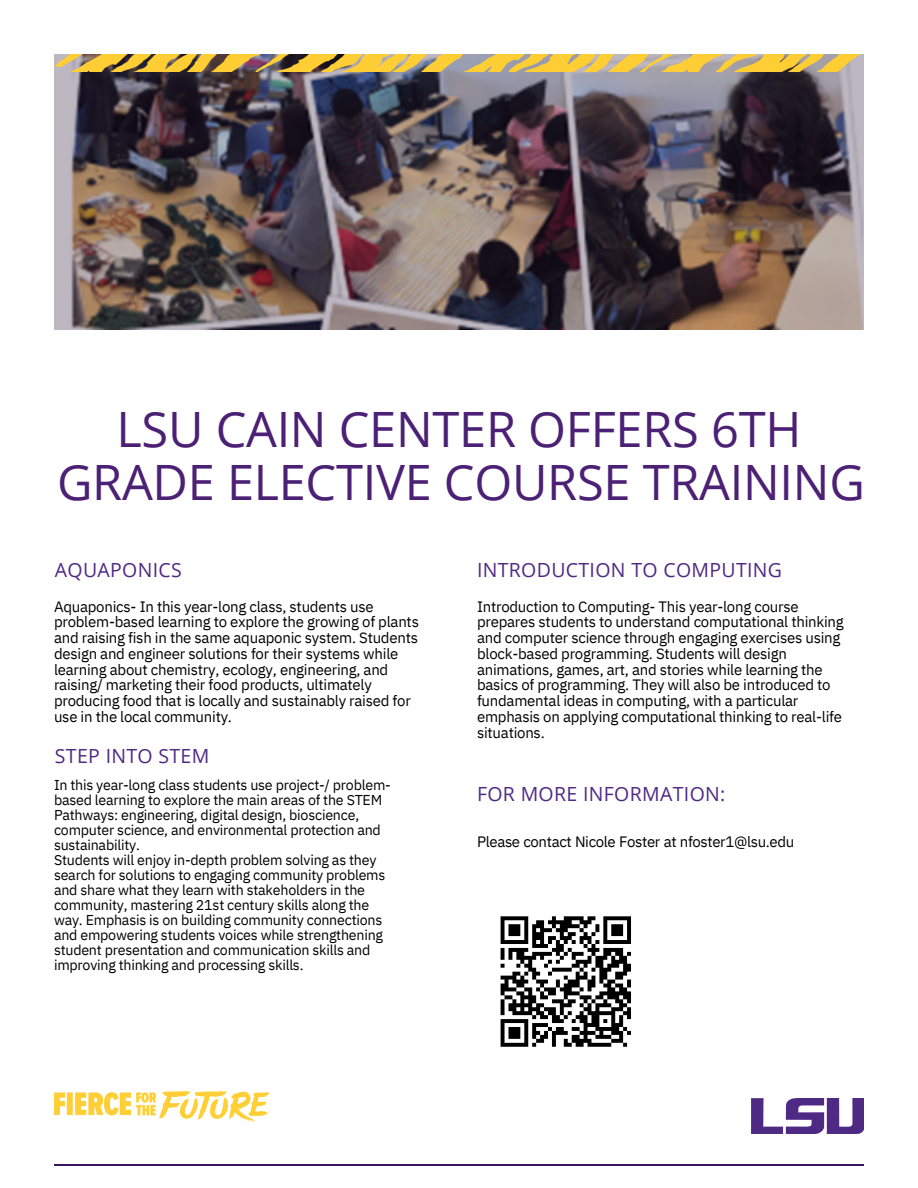
<style>
.page{position:relative;width:918px;height:1188px;background:#fff}
.page>*{position:absolute;margin:0;border:0;box-sizing:border-box;transform-origin:0 0}
.t1{font:48.75px/52.8px "Open Sans";letter-spacing:-.005em;color:#4b2075;text-align:center}
.t2{font:19.5px "Open Sans";letter-spacing:.02em;color:#4f2984}
.t3{font:15px/15.8px "IBM Plex Sans";letter-spacing:-.015em;color:#000}
.t4{font:14.25px/15px "IBM Plex Sans";letter-spacing:-.015em;color:#000}
</style>
<div class="page">
<img style="left:752px;top:1099px;width:112px;height:35px">
<img style="left:54px;top:1092px;width:216px;height:30px">
<img style="left:54px;top:72px;width:810px;height:258px">
<hr style="left:54px;top:1164px;width:810px;height:2px;background:#381460">
<img style="left:54px;top:54px;width:810px;height:18px">
<svg style="left:500px;top:916px;width:131px;height:131px"></svg>
<h1 class="t1" style="left:57px;top:402px;width:809px">LSU CAIN CENTER OFFERS 6TH<br>GRADE ELECTIVE COURSE TRAINING</h1>
<h2 class="t2" style="left:55px;top:556px;width:129px">AQUAPONICS</h2>
<p class="t3" style="left:54px;top:598px;width:366px">Aquaponics- In this year-long class, students use problem-based learning to explore the growing of plants and raising fish in the same aquaponic system. Students design and engineer solutions for their systems while learning about chemistry, ecology, engineering, and raising/ marketing their food products, ultimately producing food that is locally and sustainably raised for use in the local community.</p>
<h2 class="t2" style="left:55px;top:743px;width:156px">STEP INTO STEM</h2>
<p class="t4" style="left:54px;top:777px;width:338px">In this year-long class students use project-/ problem&shy;based learning to explore the main areas of the STEM Pathways: engineering, digital design, bioscience, computer science, and environmental protection and sustainability.<br>Students will enjoy in-depth problem solving as they search for solutions to engaging community problems and share what they learn with stakeholders in the community, mastering 21st century skills along the way. Emphasis is on building community connections and empowering students voices while strengthening student presentation and communication skills and improving thinking and processing skills.</p>
<h2 class="t2" style="left:477px;top:556px;width:307px">INTRODUCTION TO COMPUTING</h2>
<p class="t3" style="left:477px;top:598px;width:368px">Introduction to Computing- This year-long course prepares students to understand computational thinking and computer science through engaging exercises using block-based programming. Students will design animations, games, art, and stories while learning the basics of programming. They will also be introduced to fundamental ideas in computing, with a particular emphasis on applying computational thinking to real-life situations.</p>
<h2 class="t2" style="left:477px;top:781px;width:250px">FOR MORE INFORMATION:</h2>
<p class="t3" style="left:477px;top:833px;width:319px">Please contact Nicole Foster at nfoster1@lsu.edu</p>
</div>
